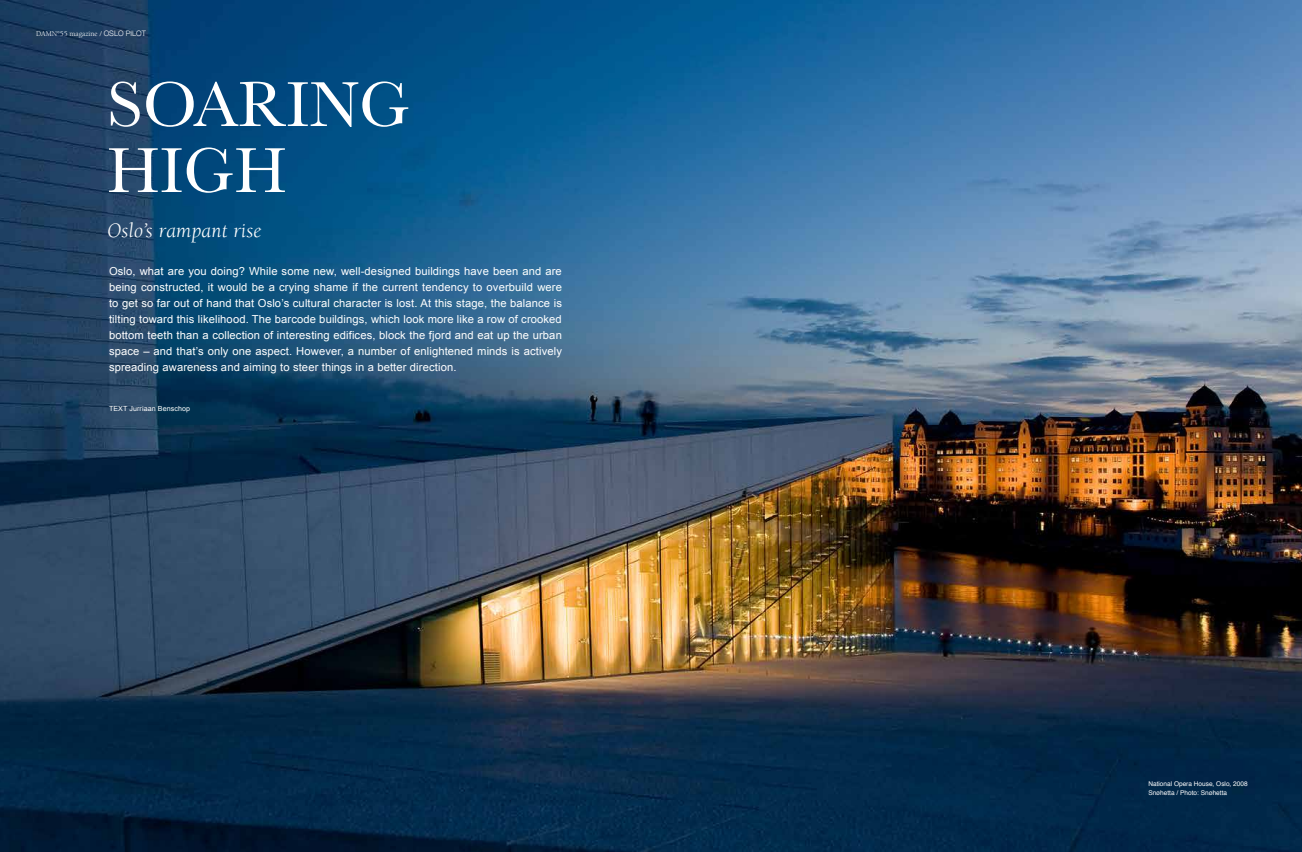
<style>
.page{position:relative;width:1302px;height:852px;background:#fff}
.page>*{position:absolute;margin:0;border:0;box-sizing:border-box;transform-origin:0 0}
.t1{font:66px/66px "Baskerville";color:#fff}
.t2{font:italic 21px "Berkeley";letter-spacing:.01em;color:#fff}
.t3{font:11px/16px "Arial";letter-spacing:.01em;color:#fff;text-align:justify}
.t4{font:7.5px "Berkeley";color:#fff}
.t5{font:7px "Arial";letter-spacing:.01em;color:#fff}
.t6{font:6.5px/9px "Helvetica";color:#fff}
.s1{font-family:"Helvetica Neue";font-weight:300}
</style>
<div class="page">
<img style="left:0;top:0;width:1302px;height:852px">
<p class="t4" style="left:36px;top:30px;width:111px">DAMN°55 magazine / <span class="s1">OSLO PILOT</span></p>
<h1 class="t1" style="left:107px;top:71px;width:304px">SOARING<br>HIGH</h1>
<h2 class="t2" style="left:107px;top:220px;width:156px">Oslo’s rampant rise</h2>
<p class="t3" style="left:109px;top:263px;width:455px">Oslo, what are you doing? While some new, well-designed buildings have been and are being constructed, it would be a crying shame if the current tendency to overbuild were to get so far out of hand that Oslo’s cultural character is lost. At this stage, the balance is tilting toward this likelihood. The barcode buildings, which look more like a row of crooked bottom teeth than a collection of interesting edifices, block the fjord and eat up the urban space – and that’s only one aspect. However, a number of enlightened minds is actively spreading awareness and aiming to steer things in a better direction.</p>
<p class="t5" style="left:109px;top:405px;width:83px">TEXT Jurriaan Benschop</p>
<p class="t6" style="left:1148px;top:780px;width:101px">National Opera House, Oslo, 2008<br>Snøhetta / Photo: Snøhetta</p>
</div>
